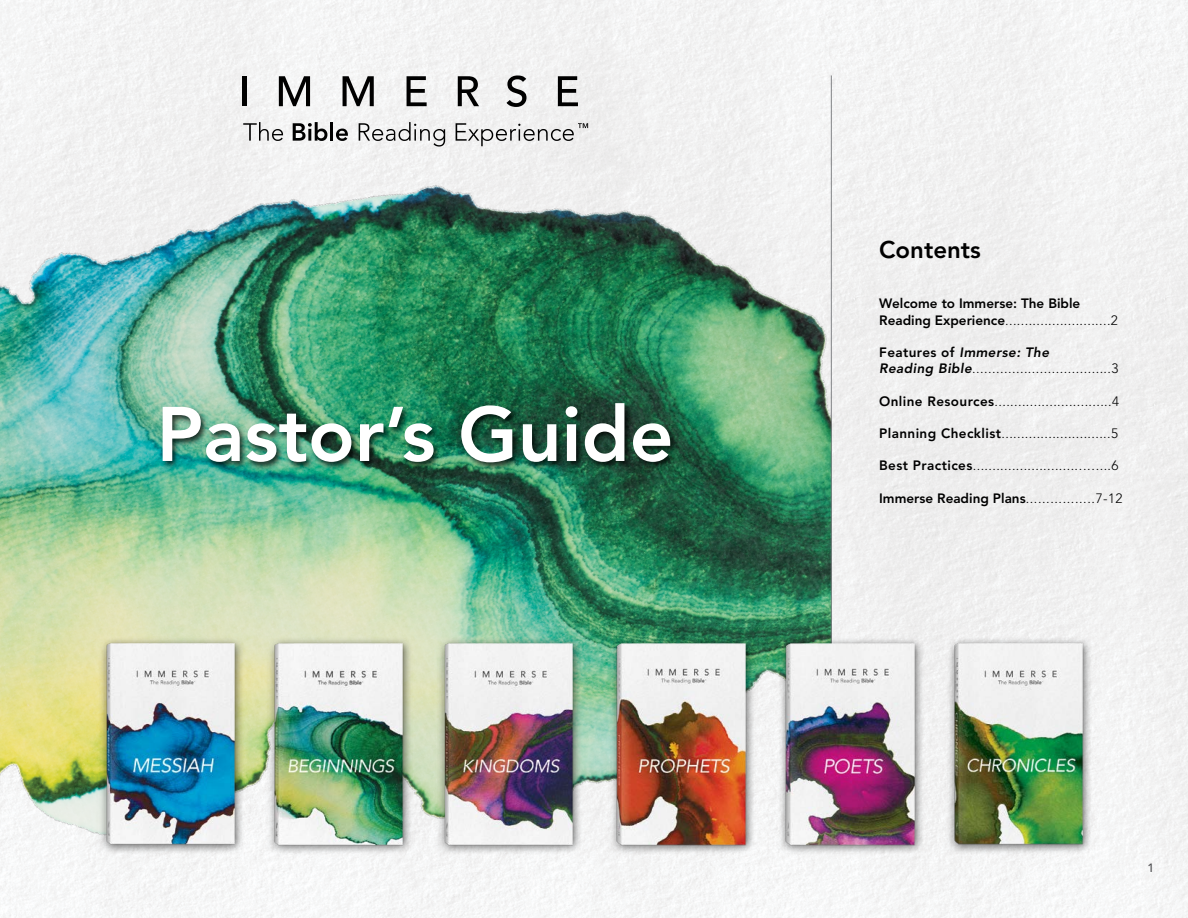
<style>
.page{position:relative;width:1188px;height:918px;background:#f2f2f2}
.page>*{position:absolute;margin:0;border:0;box-sizing:border-box;transform-origin:0 0}
.t1{font:800 76.5px "Avenir";color:#fff}
.t2{font:800 24px "Avenir";color:#000}
.t3{font:300 13.5px/16.2px "Avenir";color:#000}
.t4{font:800 13.5px/16.2px "Avenir";color:#000}
.t5{font:500 12px "Avenir";color:#4d4d4f}
.s1{font-weight:300}
.s2{font-weight:800}
.s3{font-weight:800;font-style:italic}
</style>
<div class="page">
<img style="left:0;top:129px;width:831px;height:789px">
<hr style="left:242px;top:76px;width:4px;height:30px;background:#000">
<svg style="left:279px;top:76px;width:31px;height:30px"></svg>
<svg style="left:343px;top:76px;width:31px;height:30px"></svg>
<svg style="left:407px;top:76px;width:20px;height:30px"></svg>
<svg style="left:458px;top:76px;width:21px;height:30px"></svg>
<svg style="left:507px;top:75px;width:20px;height:32px"></svg>
<svg style="left:558px;top:76px;width:20px;height:30px"></svg>
<svg style="left:243px;top:122px;width:40px;height:19px"></svg>
<svg style="left:293px;top:122px;width:34px;height:19px"></svg>
<hr style="left:330px;top:122px;width:3px;height:19px;background:#000">
<svg style="left:336px;top:129px;width:12px;height:12px"></svg>
<svg style="left:359px;top:122px;width:86px;height:25px"></svg>
<svg style="left:456px;top:123px;width:132px;height:23px"></svg>
<div style="left:161px;top:401px;width:518px;height:70px;background:#000;opacity:.75"></div>
<img style="left:271px;top:611px;width:135px;height:266px">
<img style="left:406px;top:611px;width:174px;height:266px">
<img style="left:580px;top:611px;width:168px;height:266px">
<img style="left:69px;top:611px;width:202px;height:266px">
<hr style="left:831px;top:75px;width:1px;height:591px;background:#808285">
<img style="left:951px;top:611px;width:168px;height:266px">
<img style="left:748px;top:611px;width:203px;height:266px">
<h1 class="t1" style="left:157px;top:389px;width:518px">Pastor’s Guide</h1>
<h2 class="t2" style="left:879px;top:235px;width:103px">Contents</h2>
<p class="t4" style="left:879px;top:296px;width:240px">Welcome to Immerse: The Bible<br>Reading Experience<span class="s1">...........................2</span></p>
<p class="t3" style="left:879px;top:344px;width:241px"><span class="s2">Features of</span> <span class="s3">Immerse: The<br>Reading Bible</span>...................................3</p>
<p class="t3" style="left:879px;top:393px;width:241px"><span class="s2">Online Resources</span>..............................4</p>
<p class="t3" style="left:879px;top:425px;width:240px"><span class="s2">Planning Checklist</span>............................5</p>
<p class="t3" style="left:879px;top:458px;width:241px"><span class="s2">Best Practices</span>...................................6</p>
<p class="t3" style="left:879px;top:490px;width:245px"><span class="s2">Immerse Reading Plans</span>.................7-12</p>
<p class="t5" style="left:1148px;top:861px;width:8px">1</p>
</div>
